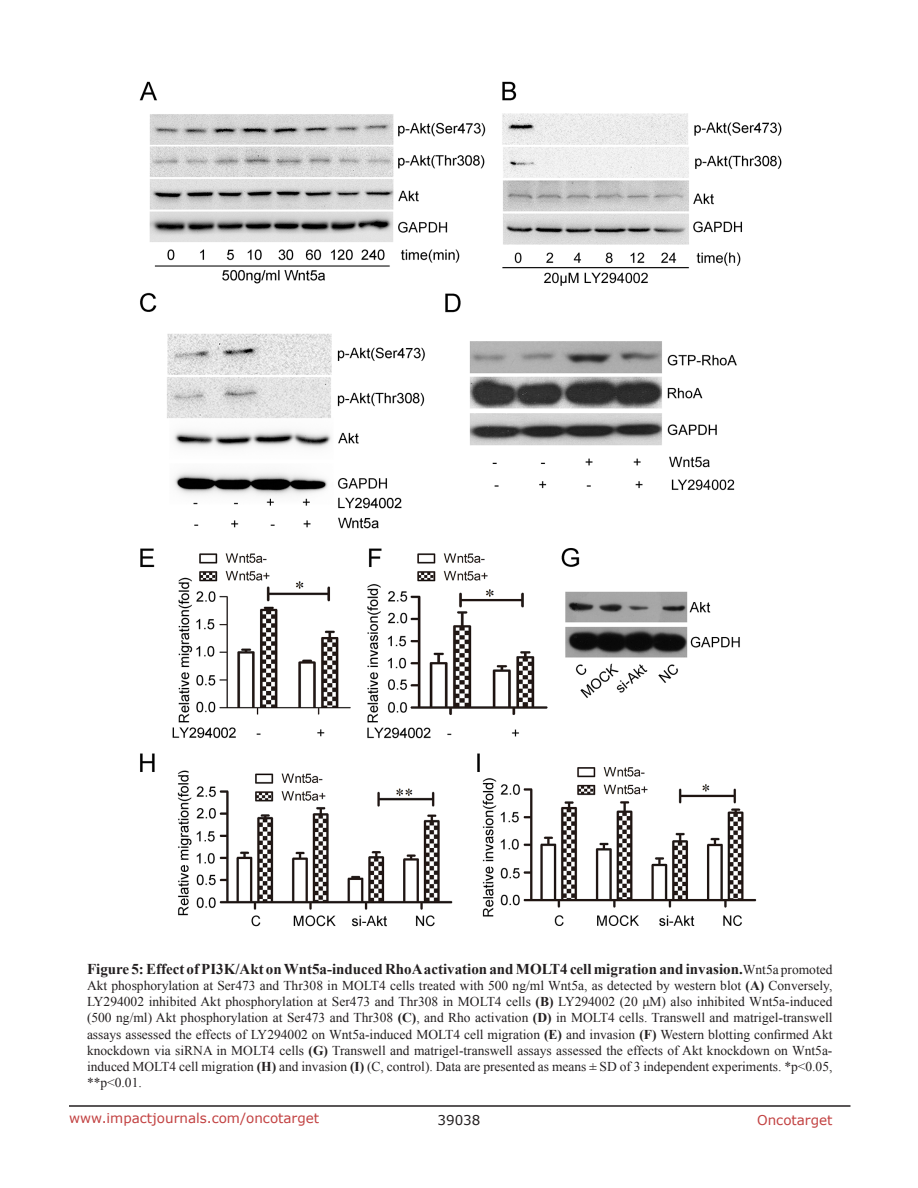
<style>
.page{position:relative;width:918px;height:1188px;background:#fff}
.page>*{position:absolute;margin:0;border:0;box-sizing:border-box;transform-origin:0 0}
.figuretext{font:700 15px "Times New Roman";color:#231f20}
.figuretext-2{font:13.5px/16.2px "Times New Roman";color:#231f20;text-align:justify}
.t1{font:13.5px "Verdana";color:#c24141}
.t2{font:13.5px "Verdana";color:#231f20}
.s1{font-weight:400;font-size:13.5px}
.s2{font-weight:700}
</style>
<div class="page">
<hr style="left:69px;top:1105px;width:781px;height:2px;background:#231f20">
<img style="left:139px;top:81px;width:643px;height:846px">
<p class="figuretext" style="left:87px;top:958px;width:747px">Figure 5: Effect of PI3K/Akt on Wnt5a-induced RhoA activation and MOLT4 cell migration and invasion.<span class="s1">Wnt5a promoted</span></p>
<p class="figuretext-2" style="left:87px;top:977px;width:747px">Akt phosphorylation at Ser473 and Thr308 in MOLT4 cells treated with 500 ng/ml Wnt5a, as detected by western blot <span class="s2">(A)</span> Conversely, LY294002 inhibited Akt phosphorylation at Ser473 and Thr308 in MOLT4 cells <span class="s2">(B)</span> LY294002 (20 μM) also inhibited Wnt5a-induced (500 ng/ml) Akt phosphorylation at Ser473 and Thr308 <span class="s2">(C)</span>, and Rho activation <span class="s2">(D)</span> in MOLT4 cells. Transwell and matrigel-transwell assays assessed the effects of LY294002 on Wnt5a-induced MOLT4 cell migration <span class="s2">(E)</span> and invasion <span class="s2">(F)</span> Western blotting confirmed Akt knockdown via siRNA in MOLT4 cells <span class="s2">(G)</span> Transwell and matrigel-transwell assays assessed the effects of Akt knockdown on Wnt5a&shy;induced MOLT4 cell migration <span class="s2">(H)</span> and invasion <span class="s2">(I)</span> (C, control). Data are presented as means ± SD of 3 independent experiments. *p&lt;0.05, **p&lt;0.01.</p>
<p class="t1" style="left:69px;top:1109px;width:252px">www.impactjournals.com/oncotarget</p>
<p class="t2" style="left:438px;top:1111px;width:44px">39038</p>
<p class="t1" style="left:757px;top:1111px;width:77px">Oncotarget</p>
</div>
